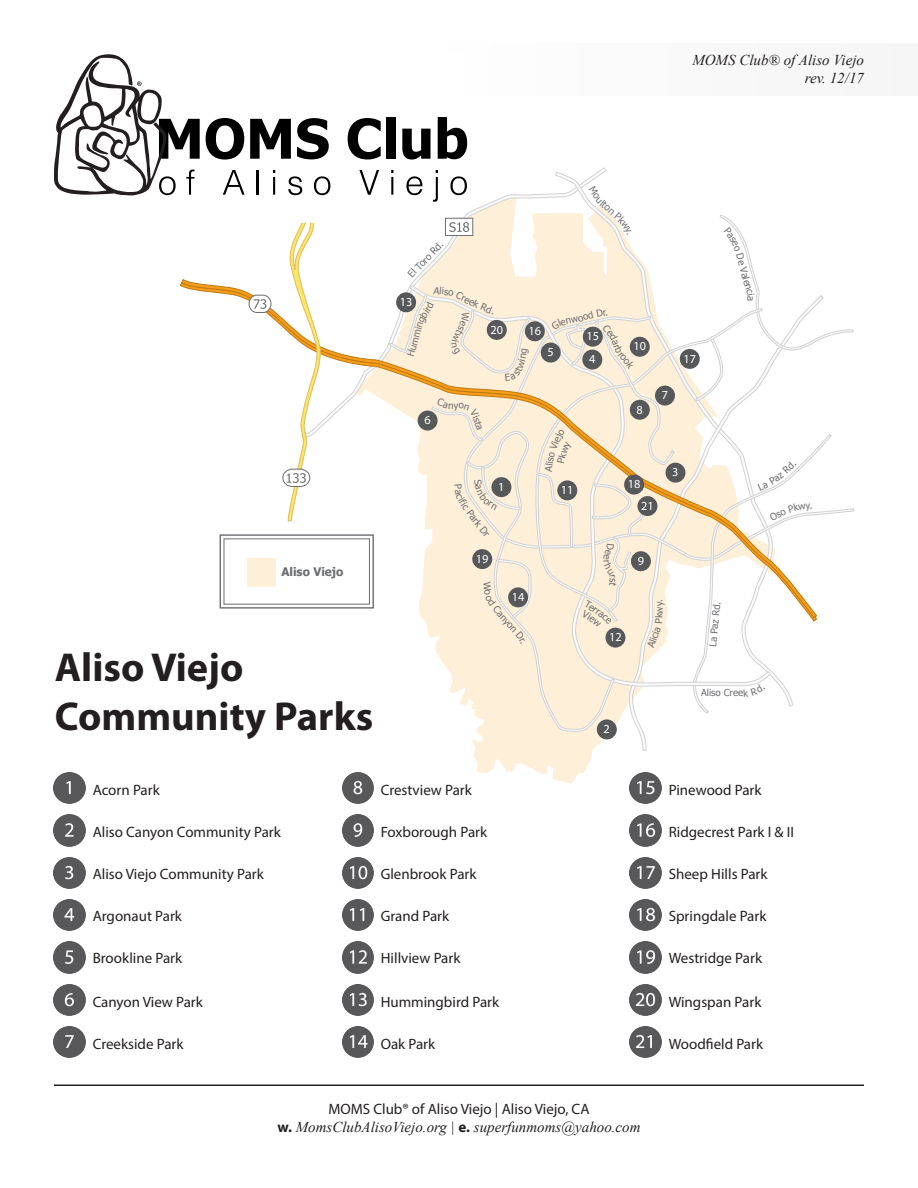
<style>
.page{position:relative;width:918px;height:1188px;background:#fff}
.page>*{position:absolute;margin:0;border:0;box-sizing:border-box;transform-origin:0 0}
.t1{font:700 40.5px "Myriad Pro";color:#231f20}
.t2{font:15px "Myriad Pro";color:#231f20}
.t3{font:italic 15px/18px "Times New Roman";color:#231f20;text-align:right}
.t4{font:12.3px/23px "Myriad Pro";color:#fff}
.t5{font:700 11.85px "Tahoma";color:#6c6d70}
.t6{font:9.6px "Tahoma";color:#6c6d70}
.s1{font-family:"Myriad Pro";font-weight:700;font-style:normal}
</style>
<div class="page">
<div style="left:401px;top:44px;width:517px;height:52px;background:#f9f9f9"></div>
<div style="left:54px;top:54px;width:413px;height:148px;background:#fff"></div>
<svg style="left:348px;top:118px;width:33px;height:41px"></svg>
<div style="left:386px;top:117px;width:9px;height:42px;background:#000"></div>
<svg style="left:402px;top:129px;width:29px;height:31px"></svg>
<svg style="left:438px;top:117px;width:29px;height:42px"></svg>
<svg style="left:54px;top:54px;width:146px;height:141px"></svg>
<hr style="left:54px;top:1084px;width:810px;height:2px;background:#231f20">
<svg style="left:356px;top:687px;width:295px;height:96px"></svg>
<svg style="left:330px;top:167px;width:277px;height:112px"></svg>
<svg style="left:555px;top:172px;width:95px;height:534px"></svg>
<svg style="left:629px;top:687px;width:22px;height:64px"></svg>
<svg style="left:425px;top:622px;width:267px;height:65px"></svg>
<svg style="left:466px;top:622px;width:149px;height:110px;background:#fceeda"></svg>
<svg style="left:181px;top:279px;width:561px;height:340px"></svg>
<div style="left:525px;top:321px;width:20px;height:20px;background:#57585a;border-radius:50%"></div>
<div style="left:680px;top:349px;width:20px;height:20px;background:#57585a;border-radius:50%"></div>
<div style="left:666px;top:463px;width:19px;height:20px;background:#57585a;border-radius:50%"></div>
<div style="left:418px;top:411px;width:20px;height:20px;background:#57585a;border-radius:50%"></div>
<div style="left:597px;top:719px;width:20px;height:20px;background:#57585a;border-radius:50%"></div>
<svg style="left:206px;top:118px;width:124px;height:404px"></svg>
<div style="left:445px;top:218px;width:28px;height:18px;background:#fff"></div>
<div style="left:445px;top:218px;width:28px;height:18px;border:1px solid #6c6d70"></div>
<svg style="left:449px;top:222px;width:20px;height:10px"></svg>
<div style="left:247px;top:558px;width:28px;height:29px;background:#feefd9"></div>
<div style="left:224px;top:538px;width:146px;height:66px;border:1px solid #6c6d70"></div>
<div style="left:220px;top:534px;width:154px;height:75px;border:1px solid #6c6d70"></div>
<img style="left:54px;top:773px;width:31px;height:31px">
<img style="left:54px;top:815px;width:31px;height:31px">
<img style="left:54px;top:857px;width:31px;height:31px">
<img style="left:54px;top:900px;width:31px;height:31px">
<img style="left:54px;top:942px;width:31px;height:31px">
<img style="left:54px;top:984px;width:31px;height:31px">
<img style="left:54px;top:1026px;width:31px;height:32px">
<img style="left:342px;top:773px;width:31px;height:31px">
<img style="left:342px;top:815px;width:31px;height:31px">
<img style="left:342px;top:857px;width:31px;height:31px">
<img style="left:342px;top:900px;width:31px;height:31px">
<img style="left:342px;top:942px;width:31px;height:31px">
<img style="left:342px;top:984px;width:31px;height:31px">
<img style="left:342px;top:1026px;width:31px;height:32px">
<img style="left:630px;top:773px;width:31px;height:31px">
<img style="left:630px;top:815px;width:31px;height:31px">
<img style="left:630px;top:857px;width:31px;height:31px">
<img style="left:630px;top:900px;width:31px;height:31px">
<img style="left:630px;top:942px;width:31px;height:31px">
<img style="left:630px;top:984px;width:31px;height:31px">
<img style="left:630px;top:1026px;width:31px;height:32px">
<svg style="left:408px;top:242px;width:36px;height:36px"></svg>
<svg style="left:589px;top:186px;width:13px;height:18px"></svg>
<svg style="left:614px;top:212px;width:18px;height:23px"></svg>
<svg style="left:692px;top:434px;width:140px;height:280px"></svg>
<svg style="left:695px;top:214px;width:159px;height:188px"></svg>
<svg style="left:455px;top:466px;width:77px;height:178px;background:#efe3d1"></svg>
<svg style="left:431px;top:398px;width:52px;height:44px;background:#f4e7d4"></svg>
<svg style="left:389px;top:287px;width:142px;height:94px;background:#f1e4d0"></svg>
<svg style="left:538px;top:309px;width:136px;height:339px;background:#ecdfcc"></svg>
<p class="t3" style="left:692px;top:50px;width:173px">MOMS Club® of Aliso Viejo rev. 12/17</p>
<p class="t6" style="left:606px;top:197px;width:18px;rotate:41deg">lton</p>
<p class="t4" style="left:400px;top:290px;width:14px">13</p>
<p class="t4" style="left:424px;top:409px;width:8px">6</p>
<p class="t5" style="left:281px;top:564px;width:64px">Aliso Viejo</p>
<p class="t1" style="left:55px;top:645px;width:190px">Aliso Viejo</p>
<p class="t1" style="left:55px;top:694px;width:320px">Community Parks</p>
<p class="t4" style="left:490px;top:318px;width:14px">20</p>
<p class="t4" style="left:528px;top:319px;width:14px">16</p>
<p class="t4" style="left:548px;top:341px;width:8px">5</p>
<p class="t6" style="left:564px;top:315px;width:24px;rotate:-13deg">nwoo</p>
<p class="t4" style="left:586px;top:325px;width:14px">15<br>4</p>
<p class="t4" style="left:633px;top:335px;width:14px">10</p>
<p class="t4" style="left:637px;top:398px;width:8px">8</p>
<p class="t4" style="left:662px;top:384px;width:8px">7</p>
<p class="t4" style="left:683px;top:347px;width:14px">17</p>
<p class="t4" style="left:498px;top:475px;width:8px">1</p>
<p class="t4" style="left:476px;top:547px;width:14px">19</p>
<p class="t4" style="left:512px;top:585px;width:14px">14</p>
<p class="t4" style="left:561px;top:478px;width:14px">11</p>
<p class="t4" style="left:628px;top:473px;width:14px">18</p>
<p class="t4" style="left:641px;top:494px;width:14px">21</p>
<p class="t4" style="left:672px;top:461px;width:8px">3</p>
<p class="t4" style="left:609px;top:626px;width:14px">12</p>
<p class="t4" style="left:638px;top:549px;width:8px">9</p>
<p class="t6" style="left:653px;top:614px;width:9px;rotate:-90deg">w</p>
<p class="t4" style="left:604px;top:717px;width:8px">2</p>
<p class="t6" style="left:707px;top:641px;width:41px;rotate:-84deg">a Paz Rd.</p>
<p class="t6" style="left:701px;top:686px;width:16px">Alis</p>
<p class="t6" style="left:716px;top:686px;width:24px;rotate:1deg">o Cre</p>
<p class="t6" style="left:738px;top:687px;width:7px">e</p>
<p class="t2" style="left:93px;top:781px;width:69px">Acorn Park</p>
<p class="t2" style="left:93px;top:823px;width:190px">Aliso Canyon Community Park</p>
<p class="t2" style="left:93px;top:865px;width:173px">Aliso Viejo Community Park</p>
<p class="t2" style="left:93px;top:907px;width:91px">Argonaut Park</p>
<p class="t2" style="left:93px;top:949px;width:91px">Brookline Park</p>
<p class="t2" style="left:93px;top:992px;width:112px">Canyon View Park</p>
<p class="t2" style="left:93px;top:1034px;width:92px">Creekside Park</p>
<p class="t2" style="left:381px;top:781px;width:93px">Crestview Park</p>
<p class="t2" style="left:381px;top:823px;width:108px">Foxborough Park</p>
<p class="t2" style="left:381px;top:865px;width:97px">Glenbrook Park</p>
<p class="t2" style="left:381px;top:907px;width:70px">Grand Park</p>
<p class="t2" style="left:381px;top:949px;width:81px">Hillview Park</p>
<p class="t2" style="left:381px;top:992px;width:120px">Hummingbird Park</p>
<p class="t2" style="left:381px;top:1034px;width:56px">Oak Park</p>
<p class="t2" style="left:669px;top:781px;width:94px">Pinewood Park</p>
<p class="t2" style="left:669px;top:823px;width:127px">Ridgecrest Park I &amp; II</p>
<p class="t2" style="left:669px;top:865px;width:100px">Sheep Hills Park</p>
<p class="t2" style="left:669px;top:907px;width:99px">Springdale Park</p>
<p class="t2" style="left:669px;top:949px;width:95px">Westridge Park</p>
<p class="t2" style="left:669px;top:992px;width:94px">Wingspan Park</p>
<p class="t2" style="left:669px;top:1034px;width:96px">Woodfield Park</p>
<p class="t2" style="left:328px;top:1100px;width:263px">MOMS Club® of Aliso Viejo | Aliso Viejo, CA</p>
<p class="t3" style="left:277px;top:1118px;width:365px"><span class="s1">w.</span> MomsClubAlisoViejo.org | <span class="s1">e.</span> superfunmoms@yahoo.com</p>
</div>
